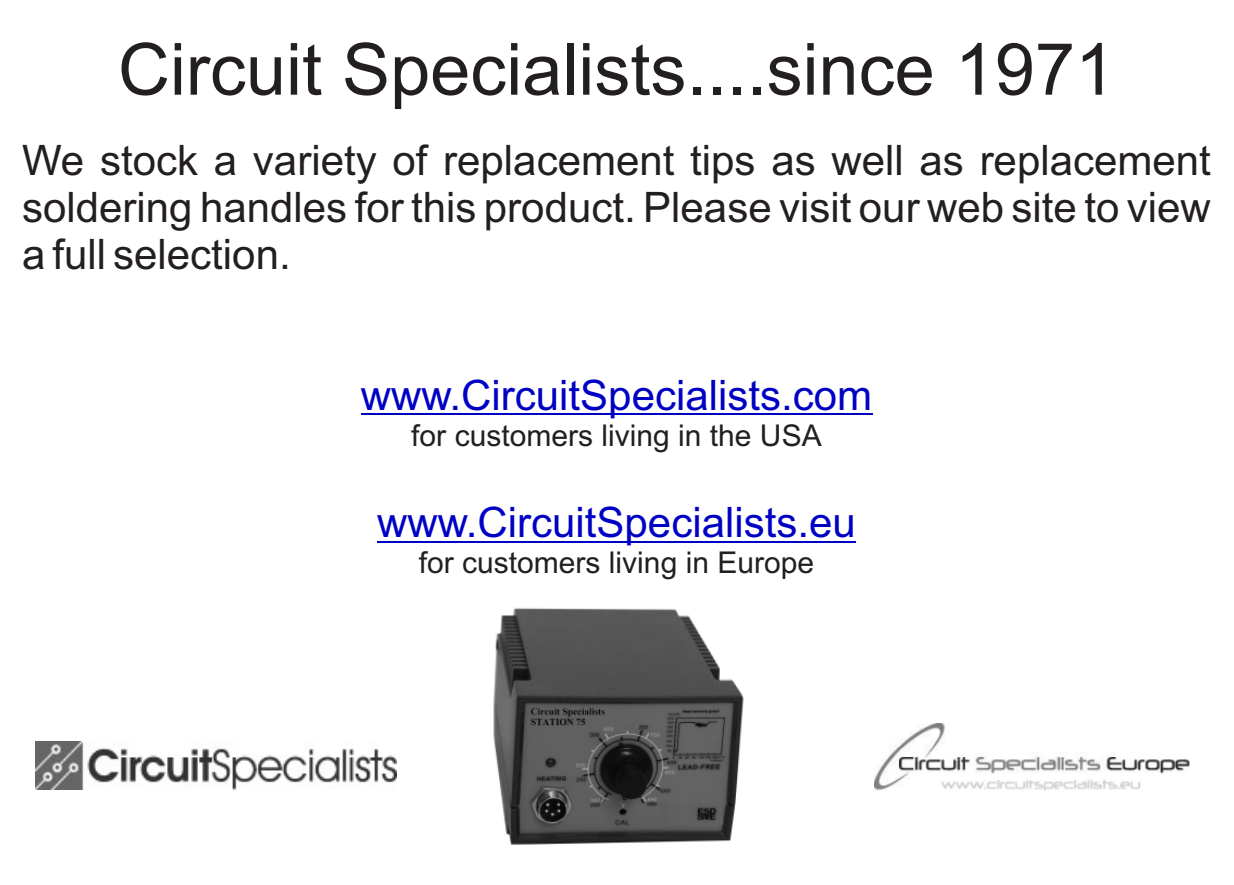
<style>
.page{position:relative;width:1234px;height:885px;background:#fff}
.page>*{position:absolute;margin:0;border:0;box-sizing:border-box;transform-origin:0 0}
.t1{font:72px "Arial";color:#231f20}
.t2{font:42px/46.8px "Arial";color:#231f20;text-align:justify}
.t3{font:42px "Arial";color:#0000c4}
.t4{font:30px "Arial";color:#231f20}
</style>
<div class="page">
<img style="left:35px;top:741px;width:361px;height:48px">
<img style="left:874px;top:723px;width:315px;height:67px">
<hr style="left:361px;top:413px;width:511px;height:2px;background:#0000c4">
<hr style="left:377px;top:540px;width:478px;height:2px;background:#0000c4">
<img style="left:493px;top:608px;width:251px;height:237px">
<h1 class="t1" style="left:118px;top:42px;width:998px">Circuit Specialists....since 1971</h1>
<p class="t2" style="left:22px;top:140px;width:1189px">We stock a variety of replacement tips as well as replacement soldering handles for this product. Please visit our web site to view a full selection.</p>
<p class="t3" style="left:360px;top:379px;width:513px">www.CircuitSpecialists.com</p>
<p class="t4" style="left:411px;top:424px;width:412px">for customers living in the USA</p>
<p class="t3" style="left:377px;top:506px;width:480px">www.CircuitSpecialists.eu</p>
<p class="t4" style="left:418px;top:551px;width:397px">for customers living in Europe</p>
</div>
